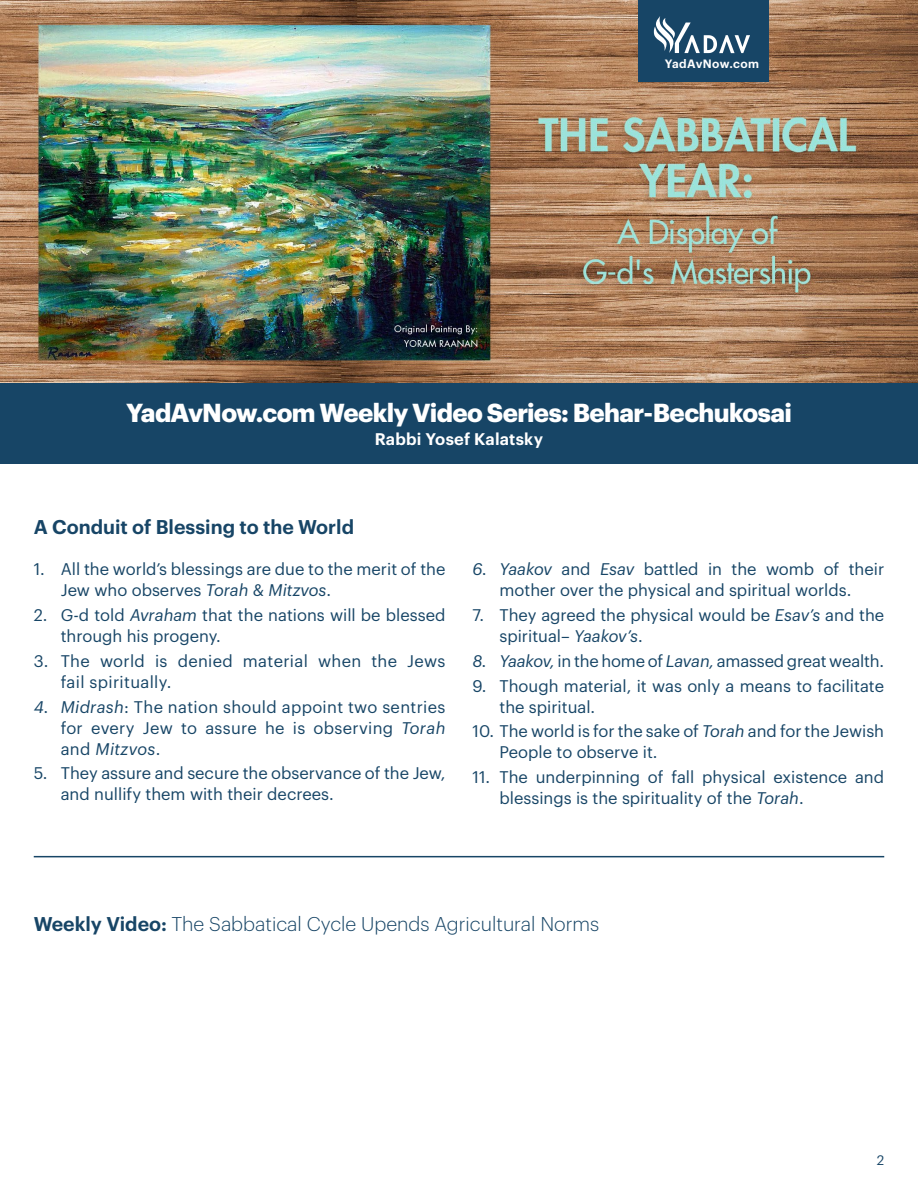
<style>
.page{position:relative;width:918px;height:1188px;background:#fff}
.page>*{position:absolute;margin:0;border:0;box-sizing:border-box;transform-origin:0 0}
.t1{font:700 25.5px "Graphik";letter-spacing:-.025em;color:#fff}
.t2{font:300 19.5px "Graphik";color:#174566}
.t3{font:600 19.5px "Graphik";color:#174566}
.t4{font:16.5px/21px "Graphik";color:#174566}
.t5{font:16.5px/21px "Graphik";letter-spacing:.02em;color:#174566}
.t6{font:600 16.5px "Graphik";letter-spacing:.01em;color:#fff}
.t7{font:13.5px "Graphik";color:#174566}
.t8{font:600 11.85px "Graphik";letter-spacing:.03em;color:#fff}
.s1{font-style:italic}
.s2{font-weight:600}
</style>
<div class="page">
<hr style="left:34px;top:856px;width:850px;height:1px;background:#174566">
<img style="left:0;top:0;width:918px;height:383px">
<div style="left:638px;top:0;width:130px;height:82px;background:#174566"></div>
<svg style="left:653px;top:16px;width:97px;height:37px"></svg>
<div style="left:0;top:383px;width:918px;height:81px;background:#174566"></div>
<p class="t8" style="left:665px;top:55px;width:96px">YadAvNow.com</p>
<h1 class="t1" style="left:126px;top:393px;width:667px">YadAvNow.com Weekly Video Series: Behar-Bechukosai</h1>
<p class="t6" style="left:375px;top:426px;width:170px">Rabbi Yosef Kalatsky</p>
<p class="t3" style="left:34px;top:512px;width:322px">A Conduit of Blessing to the World</p>
<p class="t4" style="left:61px;top:557px;width:386px;text-indent:-27px">1. All the world’s blessings are due to the merit of the<br>Jew who observes <span class="s1">Torah</span> &amp; <span class="s1">Mitzvos</span>.</p>
<p class="t4" style="left:61px;top:603px;width:386px;text-indent:-27px">2. G-d told <span class="s1">Avraham</span> that the nations will be blessed through his progeny.</p>
<p class="t5" style="left:61px;top:649px;width:386px;text-indent:-27px">3. The world is denied material when the Jews fail spiritually.</p>
<p class="t4" style="left:61px;top:695px;width:386px;text-align:justify;text-indent:-27px"><span class="s1">4. Midrash</span>: The nation should appoint two sentries for every Jew to assure he is observing <span class="s1">Torah </span>and <span class="s1">Mitzvos</span>.</p>
<p class="t4" style="left:61px;top:762px;width:386px;text-indent:-27px">5. They assure and secure the observance of the Jew, and nullify them with their decrees.</p>
<p class="t4" style="left:473px;top:557px;width:413px;text-align:center"><span class="s1">6. Yaakov</span> and <span class="s1">Esav</span> battled in the womb of their mother over the physical and spiritual worlds.</p>
<p class="t4" style="left:499px;top:603px;width:386px;text-indent:-27px">7. They agreed the physical would be <span class="s1">Esav’s</span> and the spiritual– <span class="s1">Yaakov’s</span>.</p>
<p class="t4" style="left:473px;top:649px;width:413px"><span class="s1">8. Yaakov,</span> in the home of <span class="s1">Lavan,</span> amassed great wealth.</p>
<p class="t4" style="left:499px;top:674px;width:386px;text-indent:-27px">9. Though material, it was only a means to facilitate the spiritual.</p>
<p class="t4" style="left:499px;top:720px;width:386px;text-indent:-27px">10. The world is for the sake of <span class="s1">Torah</span> and for the Jewish<br>People to observe it.</p>
<p class="t4" style="left:499px;top:765px;width:386px;text-indent:-27px">11. The underpinning of fall physical existence and blessings is the spirituality of the <span class="s1">Torah</span>.</p>
<p class="t2" style="left:34px;top:910px;width:567px"><span class="s2">Weekly Video:</span> The Sabbatical Cycle Upends Agricultural Norms</p>
<p class="t7" style="left:877px;top:1150px;width:9px">2</p>
</div>
